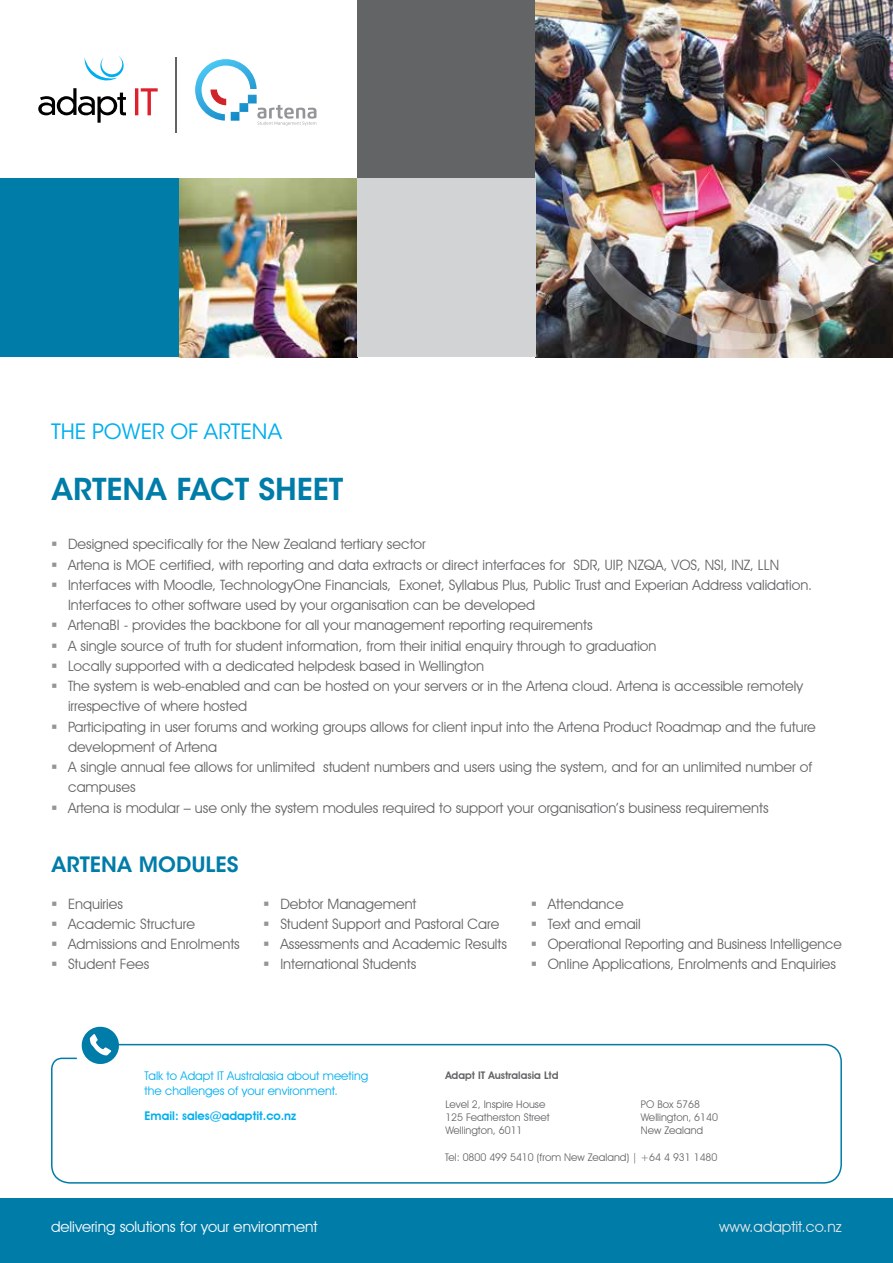
<style>
.page{position:relative;width:893px;height:1263px;background:#fff}
.page>*{position:absolute;margin:0;border:0;box-sizing:border-box;transform-origin:0 0}
.t1{font:600 30px "ITC Avant Garde Std";color:#007ca9}
.t2{font:21px "ITC Avant Garde Std";color:#00aeef}
.t3{font:600 21px "ITC Avant Garde Std";color:#007ca9}
.t4{font:15px "Avant Garde IT Cby BT";color:#fff}
.t5{font:15px "Avant Garde IT Cby BT";color:#e6e7e8}
.t6{font:14.25px/20.2px "Avant Garde IT Cby BT";color:#636466}
.t7{font:12px/15px "Avant Garde IT Cby BT";color:#00aeef}
.t8{font:600 12px "Avant Garde IT Cby BT";color:#00aeef}
.t9{font:10.5px/12.8px "Avant Garde IT Cby BT";color:#636466}
.t10{font:600 10.5px "Avant Garde IT Cby BT";color:#636466}
.s1{color:#939598}
</style>
<div class="page">
<div style="left:0;top:1198px;width:893px;height:65px;background:#007ca9"></div>
<div style="left:357px;top:0;width:179px;height:179px;background:#636466"></div>
<img style="left:179px;top:179px;width:178px;height:178px">
<img style="left:536px;top:0;width:357px;height:357px">
<div style="left:357px;top:179px;width:179px;height:178px;background:#d1d3d4"></div>
<img style="left:560px;top:169px;width:260px;height:182px">
<img style="left:686px;top:155px;width:183px;height:168px">
<div style="left:0;top:179px;width:179px;height:178px;background:#007ca9"></div>
<hr style="left:175px;top:57px;width:2px;height:75px;background:#636466">
<svg style="left:84px;top:56px;width:40px;height:25px"></svg>
<svg style="left:38px;top:88px;width:88px;height:35px"></svg>
<svg style="left:135px;top:88px;width:23px;height:27px"></svg>
<svg style="left:195px;top:59px;width:121px;height:67px"></svg>
<svg style="left:51px;top:1043px;width:791px;height:141px"></svg>
<svg style="left:82px;top:1027px;width:37px;height:37px"></svg>
<h2 class="t2" style="left:51px;top:419px;width:233px">THE POWER OF ARTENA</h2>
<h1 class="t1" style="left:51px;top:470px;width:294px">ARTENA FACT SHEET</h1>
<p class="t6" style="left:51px;top:534px;width:376px"><span class="s1">▪</span> Designed specifically for the New Zealand tertiary sector</p>
<p class="t6" style="left:51px;top:554px;width:730px"><span class="s1">▪</span> Artena is MOE certified, with reporting and data extracts or direct interfaces for SDR, UIP, NZQA, VOS, NSI, INZ, LLN</p>
<p class="t6" style="left:68px;top:575px;width:746px;text-indent:-17px"><span class="s1">▪</span> Interfaces with Moodle, TechnologyOne Financials, Exonet, Syllabus Plus, Public Trust and Experian Address validation.<br>Interfaces to other software used by your organisation can be developed</p>
<p class="t6" style="left:51px;top:615px;width:543px"><span class="s1">▪</span> ArtenaBI - provides the backbone for all your management reporting requirements</p>
<p class="t6" style="left:51px;top:635px;width:607px"><span class="s1">▪</span> A single source of truth for student information, from their initial enquiry through to graduation</p>
<p class="t6" style="left:51px;top:656px;width:434px"><span class="s1">▪</span> Locally supported with a dedicated helpdesk based in Wellington</p>
<p class="t6" style="left:68px;top:676px;width:736px;text-indent:-17px"><span class="s1">▪</span> The system is web-enabled and can be hosted on your servers or in the Artena cloud. Artena is accessible remotely irrespective of where hosted</p>
<p class="t6" style="left:68px;top:716px;width:749px;text-indent:-17px"><span class="s1">▪</span> Participating in user forums and working groups allows for client input into the Artena Product Roadmap and the future development of Artena</p>
<p class="t6" style="left:68px;top:757px;width:746px;text-indent:-17px"><span class="s1">▪</span> A single annual fee allows for unlimited student numbers and users using the system, and for an unlimited number of campuses</p>
<p class="t6" style="left:51px;top:797px;width:719px"><span class="s1">▪</span> Artena is modular – use only the system modules required to support your organisation’s business requirements</p>
<h2 class="t3" style="left:51px;top:851px;width:189px">ARTENA MODULES</h2>
<p class="t6" style="left:51px;top:893px;width:73px"><span class="s1">▪</span> Enquiries</p>
<p class="t6" style="left:51px;top:913px;width:145px"><span class="s1">▪</span> Academic Structure</p>
<p class="t6" style="left:51px;top:934px;width:190px"><span class="s1">▪</span> Admissions and Enrolments</p>
<p class="t6" style="left:51px;top:954px;width:100px"><span class="s1">▪</span> Student Fees</p>
<p class="t6" style="left:263px;top:893px;width:155px"><span class="s1">▪</span> Debtor Management</p>
<p class="t6" style="left:263px;top:913px;width:238px"><span class="s1">▪</span> Student Support and Pastoral Care</p>
<p class="t6" style="left:263px;top:934px;width:245px"><span class="s1">▪</span> Assessments and Academic Results</p>
<p class="t6" style="left:263px;top:954px;width:154px"><span class="s1">▪</span> International Students</p>
<p class="t6" style="left:531px;top:893px;width:95px"><span class="s1">▪</span> Attendance</p>
<p class="t6" style="left:531px;top:913px;width:112px"><span class="s1">▪</span> Text and email</p>
<p class="t6" style="left:531px;top:934px;width:313px"><span class="s1">▪</span> Operational Reporting and Business Intelligence</p>
<p class="t6" style="left:531px;top:954px;width:307px"><span class="s1">▪</span> Online Applications, Enrolments and Enquiries</p>
<p class="t7" style="left:145px;top:1068px;width:225px">Talk to Adapt IT Australasia about meeting the challenges of your environment.</p>
<p class="t8" style="left:145px;top:1109px;width:153px">Email: sales@adaptit.co.nz</p>
<p class="t10" style="left:445px;top:1068px;width:115px">Adapt IT Australasia Ltd</p>
<p class="t9" style="left:445px;top:1098px;width:106px">Level 2, Inspire House<br>125 Featherston Street<br>Wellington, 6011</p>
<p class="t9" style="left:641px;top:1098px;width:79px">PO Box 5768<br>Wellington, 6140<br>New Zealand</p>
<p class="t9" style="left:445px;top:1151px;width:274px">Tel: 0800 499 5410 (from New Zealand) | +64 4 931 1480</p>
<p class="t4" style="left:51px;top:1217px;width:268px">delivering solutions for your environment</p>
<p class="t5" style="left:719px;top:1217px;width:124px">www.adaptit.co.nz</p>
</div>
